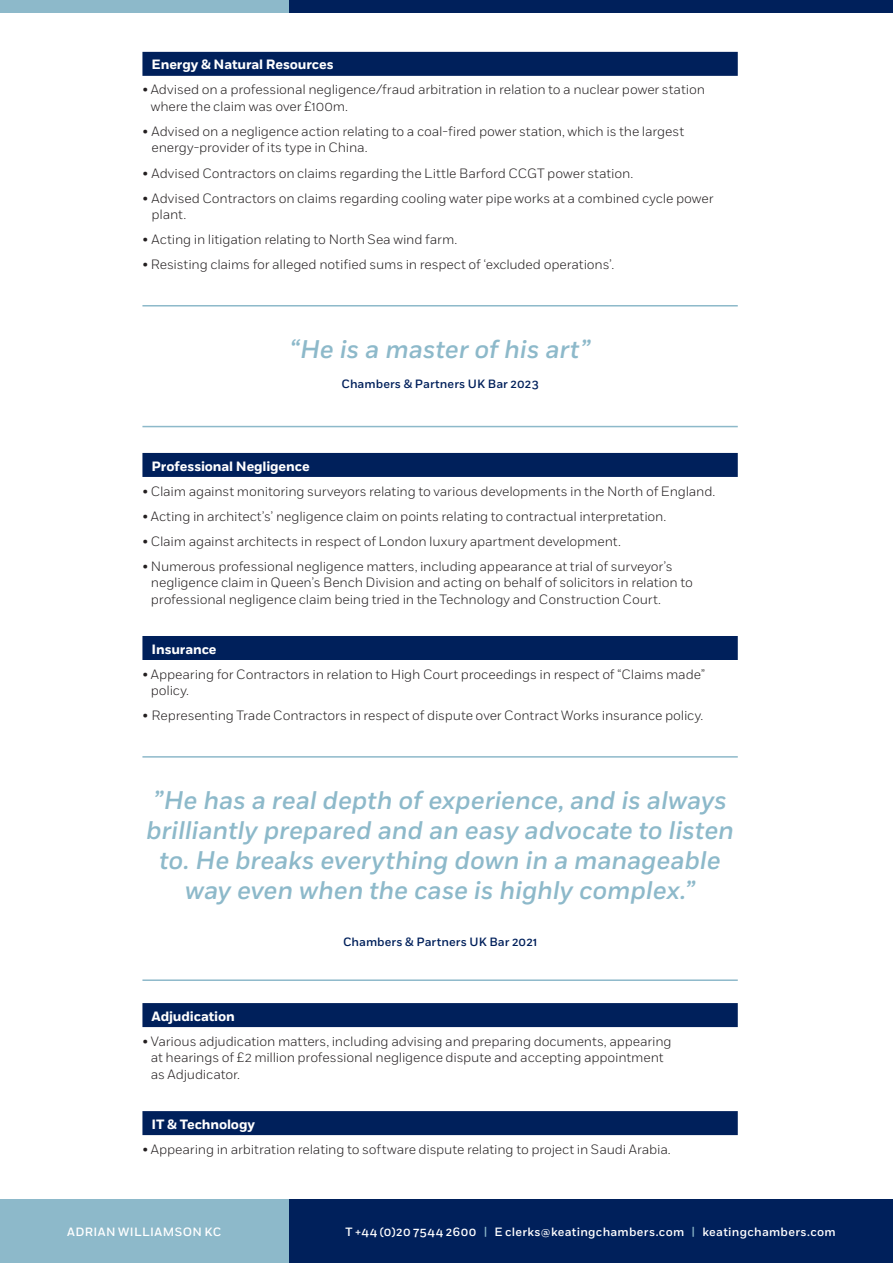
<style>
.page{position:relative;width:893px;height:1263px;background:#fff}
.page>*{position:absolute;margin:0;border:0;box-sizing:border-box;transform-origin:0 0}
.t1{font:italic 500 25.5px/30px "Fort";letter-spacing:-.005em;color:#8db9ca;text-align:center}
.t2{font:300 13.5px/16.5px "Fort";letter-spacing:-.01em;color:#231f20}
.t3{font:700 13.5px "Fort";letter-spacing:-.01em;color:#fff}
.t4{font:500 12px "Fort";letter-spacing:.03em;color:#fff}
.t5{font:500 12px "Fort";letter-spacing:.01em;color:#00205b}
.s1{color:#8db9ca}
</style>
<div class="page">
<div style="left:288px;top:1199px;width:605px;height:64px;background:#00205b"></div>
<div style="left:0;top:1199px;width:288px;height:64px;background:#8db9ca"></div>
<div style="left:289px;top:0;width:604px;height:13px;background:#00205b"></div>
<div style="left:0;top:0;width:289px;height:13px;background:#8db9ca"></div>
<div style="left:142px;top:52px;width:596px;height:24px;background:#00205b"></div>
<hr style="left:142px;top:305px;width:596px;height:1px;background:#8db9ca">
<hr style="left:142px;top:426px;width:596px;height:1px;background:#8db9ca">
<div style="left:142px;top:453px;width:596px;height:24px;background:#00205b"></div>
<div style="left:142px;top:636px;width:596px;height:24px;background:#00205b"></div>
<hr style="left:142px;top:756px;width:596px;height:2px;background:#8db9ca">
<hr style="left:142px;top:979px;width:596px;height:2px;background:#8db9ca">
<div style="left:142px;top:1003px;width:596px;height:24px;background:#00205b"></div>
<div style="left:142px;top:1111px;width:596px;height:24px;background:#00205b"></div>
<p class="t3" style="left:152px;top:57px;width:184px">Energy &amp; Natural Resources</p>
<p class="t2" style="left:151px;top:82px;width:556px;text-indent:-8px">• Advised on a professional negligence/fraud arbitration in relation to a nuclear power station where the claim was over £100m.</p>
<p class="t2" style="left:152px;top:123px;width:534px;text-indent:-9px">• Advised on a negligence action relating to a coal-fired power station, which is the largest energy-provider of its type in China.</p>
<p class="t2" style="left:142px;top:165px;width:492px">• Advised Contractors on claims regarding the Little Barford CCGT power station.</p>
<p class="t2" style="left:152px;top:190px;width:563px;text-indent:-9px">• Advised Contractors on claims regarding cooling water pipe works at a combined cycle power plant.</p>
<p class="t2" style="left:142px;top:231px;width:316px">• Acting in litigation relating to North Sea wind farm.</p>
<p class="t2" style="left:142px;top:256px;width:473px">• Resisting claims for alleged notified sums in respect of ‘excluded operations’.</p>
<p class="t1" style="left:290px;top:334px;width:302px">“He is a master of his art”</p>
<p class="t5" style="left:341px;top:376px;width:199px">Chambers &amp; Partners UK Bar 2023</p>
<p class="t3" style="left:152px;top:458px;width:160px">Professional Negligence</p>
<p class="t2" style="left:142px;top:483px;width:574px">• Claim against monitoring surveyors relating to various developments in the North of England.</p>
<p class="t2" style="left:142px;top:508px;width:526px">• Acting in architect’s’ negligence claim on points relating to contractual interpretation.</p>
<p class="t2" style="left:142px;top:533px;width:480px">• Claim against architects in respect of London luxury apartment development.</p>
<p class="t2" style="left:151px;top:558px;width:543px;text-indent:-9px">• Numerous professional negligence matters, including appearance at trial of surveyor’s negligence claim in Queen’s Bench Division and acting on behalf of solicitors in relation to professional negligence claim being tried in the Technology and Construction Court.</p>
<p class="t3" style="left:152px;top:641px;width:67px">Insurance</p>
<p class="t2" style="left:151px;top:666px;width:556px;text-indent:-8px">• Appearing for Contractors in relation to High Court proceedings in respect of “Claims made” policy.</p>
<p class="t2" style="left:142px;top:707px;width:563px">• Representing Trade Contractors in respect of dispute over Contract Works insurance policy.</p>
<p class="t1" style="left:146px;top:785px;width:589px">”He has a real depth of experience, and is always brilliantly prepared and an easy advocate to listen to. He breaks everything down in a manageable way even when the case is highly complex.”</p>
<p class="t5" style="left:343px;top:934px;width:196px">Chambers &amp; Partners UK Bar 2021</p>
<p class="t3" style="left:152px;top:1008px;width:85px">Adjudication</p>
<p class="t2" style="left:151px;top:1033px;width:522px;text-indent:-8px">• Various adjudication matters, including advising and preparing documents, appearing at hearings of £2 million professional negligence dispute and accepting appointment as Adjudicator.</p>
<p class="t3" style="left:152px;top:1116px;width:105px">IT &amp; Technology</p>
<p class="t2" style="left:142px;top:1141px;width:530px">• Appearing in arbitration relating to software dispute relating to project in Saudi Arabia.</p>
<p class="t4" style="left:67px;top:1224px;width:155px">ADRIAN WILLIAMSON KC</p>
<p class="t4" style="left:345px;top:1224px;width:492px">T +44 (0)20 7544 2600 <span class="s1">|</span> E clerks@keatingchambers.com <span class="s1">|</span> keatingchambers.com</p>
</div>
